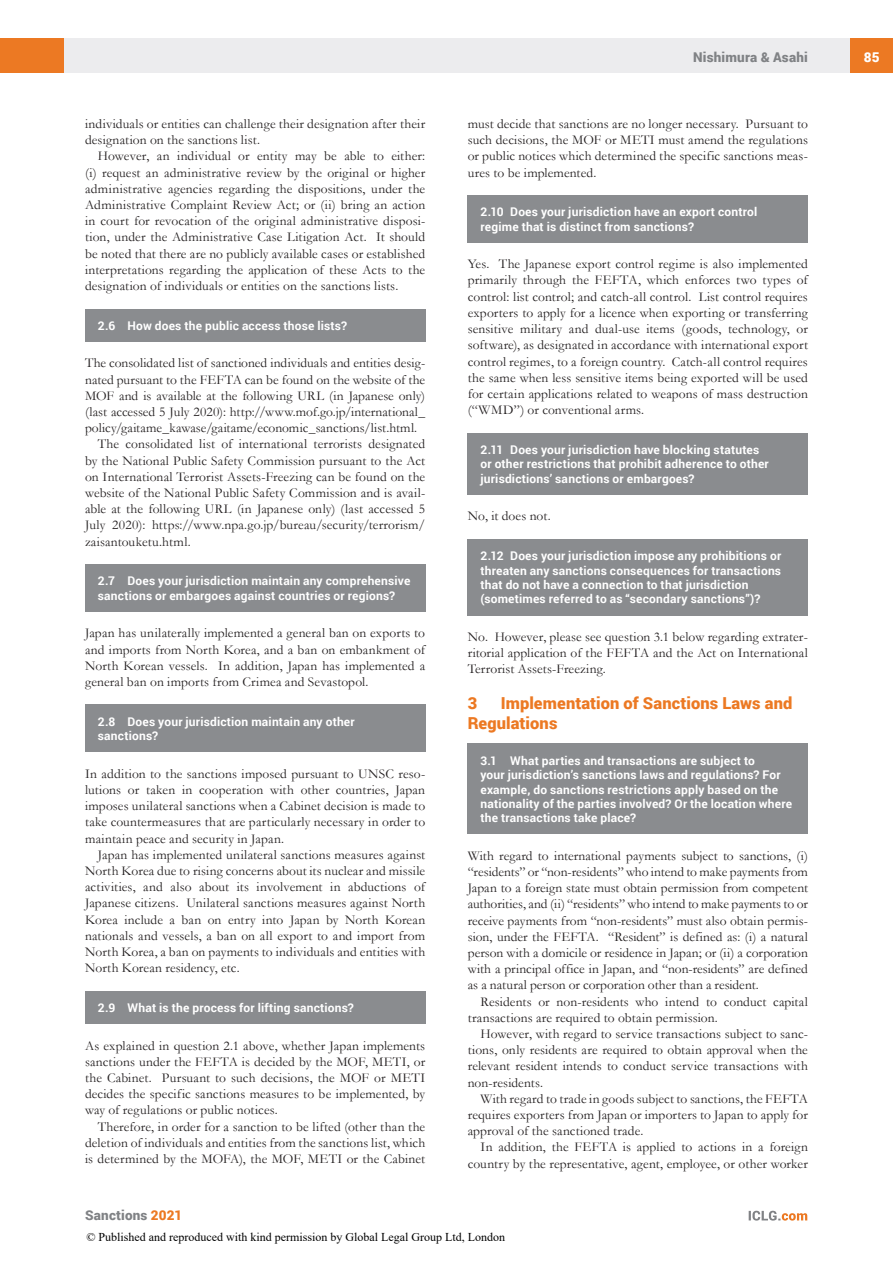
<style>
.page{position:relative;width:893px;height:1263px;background:#fff}
.page>*{position:absolute;margin:0;border:0;box-sizing:border-box;transform-origin:0 0}
.t1{font:900 16.5px/19.8px "Roboto";letter-spacing:.005em;color:#ec7923}
.t2{font:13.5px/16.2px "Garamond";letter-spacing:.01em;color:#231f20;text-align:justify}
.t3{font:900 13.5px "Roboto";letter-spacing:.015em;color:#808285}
.t4{font:900 13.5px "Roboto";color:#fff}
.t5{font:700 12px/14.4px "Roboto";letter-spacing:.015em;color:#fff}
.t6{font:12px "Times New Roman";color:#000}
.s1{color:#ec7923}
</style>
<div class="page">
<div style="left:64px;top:38px;width:786px;height:34px;background:#ececee"></div>
<div style="left:850px;top:38px;width:43px;height:34px;background:#ec7923"></div>
<div style="left:0;top:38px;width:64px;height:34px;background:#ec7923"></div>
<svg style="left:749px;top:1211px;width:58px;height:9px"></svg>
<div style="left:468px;top:195px;width:340px;height:48px;background:#8a8c8f"></div>
<div style="left:468px;top:433px;width:340px;height:62px;background:#8a8c8f"></div>
<div style="left:468px;top:539px;width:340px;height:76px;background:#8a8c8f"></div>
<div style="left:468px;top:744px;width:340px;height:90px;background:#8a8c8f"></div>
<div style="left:85px;top:309px;width:340px;height:33px;background:#8a8c8f"></div>
<div style="left:85px;top:564px;width:340px;height:48px;background:#8a8c8f"></div>
<div style="left:85px;top:705px;width:340px;height:47px;background:#8a8c8f"></div>
<div style="left:85px;top:991px;width:340px;height:33px;background:#8a8c8f"></div>
<p class="t2" style="left:85px;top:115px;width:342px">individuals or entities can challenge their designation after their designation on the sanctions list.</p>
<p class="t2" style="left:85px;top:148px;width:342px;text-indent:13px">However, an individual or entity may be able to either: (i) request an administrative review by the original or higher administrative agencies regarding the dispositions, under the Administrative Complaint Review Act; or (ii) bring an action in court for revocation of the original administrative disposi&shy;tion, under the Administrative Case Litigation Act. It should be noted that there are no publicly available cases or established interpretations regarding the application of these Acts to the designation of individuals or entities on the sanctions lists.</p>
<p class="t5" style="left:98px;top:318px;width:251px">2.6 How does the public access those lists?</p>
<p class="t2" style="left:85px;top:355px;width:342px">The consolidated list of sanctioned individuals and entities desig-</p>
<p class="t2" style="left:85px;top:371px;width:342px">nated pursuant to the FEFTA can be found on the website of the</p>
<p class="t2" style="left:85px;top:387px;width:342px">MOF and is available at the following URL (in Japanese only)</p>
<p class="t2" style="left:85px;top:403px;width:342px">(last accessed 5 July 2020): http://www.mof.go.jp/international_</p>
<p class="t2" style="left:85px;top:419px;width:334px">policy/gaitame_kawase/gaitame/economic_sanctions/list.html.</p>
<p class="t2" style="left:98px;top:436px;width:329px">The consolidated list of international terrorists designated</p>
<p class="t2" style="left:85px;top:452px;width:342px">by the National Public Safety Commission pursuant to the Act</p>
<p class="t2" style="left:85px;top:468px;width:342px">on International Terrorist Assets-Freezing can be found on the</p>
<p class="t2" style="left:85px;top:484px;width:342px">website of the National Public Safety Commission and is avail-</p>
<p class="t2" style="left:85px;top:500px;width:342px">able at the following URL (in Japanese only) (last accessed 5</p>
<p class="t2" style="left:85px;top:517px;width:342px">July 2020): https://www.npa.go.jp/bureau/security/terrorism/</p>
<p class="t2" style="left:85px;top:533px;width:107px">zaisantouketu.html.</p>
<p class="t5" style="left:98px;top:573px;width:314px">2.7 Does your jurisdiction maintain any comprehensive sanctions or embargoes against countries or regions?</p>
<p class="t2" style="left:85px;top:625px;width:342px">Japan has unilaterally implemented a general ban on exports to and imports from North Korea, and a ban on embankment of North Korean vessels. In addition, Japan has implemented a general ban on imports from Crimea and Sevastopol.</p>
<p class="t5" style="left:98px;top:714px;width:258px">2.8 Does your jurisdiction maintain any other sanctions?</p>
<p class="t2" style="left:85px;top:765px;width:342px">In addition to the sanctions imposed pursuant to UNSC reso&shy;lutions or taken in cooperation with other countries, Japan imposes unilateral sanctions when a Cabinet decision is made to take countermeasures that are particularly necessary in order to maintain peace and security in Japan.</p>
<p class="t2" style="left:85px;top:846px;width:342px;text-indent:13px">Japan has implemented unilateral sanctions measures against North Korea due to rising concerns about its nuclear and missile activities, and also about its involvement in abductions of Japanese citizens. Unilateral sanctions measures against North Korea include a ban on entry into Japan by North Korean nationals and vessels, a ban on all export to and import from North Korea, a ban on payments to individuals and entities with North Korean residency, etc.</p>
<p class="t5" style="left:98px;top:1000px;width:258px">2.9 What is the process for lifting sanctions?</p>
<p class="t2" style="left:85px;top:1037px;width:342px">As explained in question 2.1 above, whether Japan implements sanctions under the FEFTA is decided by the MOF, METI, or the Cabinet. Pursuant to such decisions, the MOF or METI decides the specific sanctions measures to be implemented, by way of regulations or public notices.</p>
<p class="t2" style="left:85px;top:1118px;width:342px;text-indent:13px">Therefore, in order for a sanction to be lifted (other than the deletion of individuals and entities from the sanctions list, which is determined by the MOFA), the MOF, METI or the Cabinet</p>
<p class="t3" style="left:85px;top:1206px;width:99px">Sanctions <span class="s1">2021</span></p>
<p class="t3" style="left:693px;top:48px;width:116px">Nishimura &amp; Asahi</p>
<p class="t4" style="left:864px;top:48px;width:17px">85</p>
<p class="t2" style="left:468px;top:115px;width:342px">must decide that sanctions are no longer necessary. Pursuant to such decisions, the MOF or METI must amend the regulations or public notices which determined the specific sanctions meas&shy;ures to be implemented.</p>
<p class="t5" style="left:480px;top:204px;width:278px">2.10 Does your jurisdiction have an export control regime that is distinct from sanctions?</p>
<p class="t2" style="left:468px;top:256px;width:342px">Yes. The Japanese export control regime is also implemented primarily through the FEFTA, which enforces two types of control: list control; and catch-all control. List control requires exporters to apply for a licence when exporting or transferring sensitive military and dual-use items (goods, technology, or software), as designated in accordance with international export control regimes, to a foreign country. Catch-all control requires the same when less sensitive items being exported will be used for certain applications related to weapons of mass destruction (“WMD”) or conventional arms.</p>
<p class="t5" style="left:480px;top:442px;width:290px">2.11 Does your jurisdiction have blocking statutes or other restrictions that prohibit adherence to other jurisdictions’ sanctions or embargoes?</p>
<p class="t2" style="left:468px;top:508px;width:84px">No, it does not.</p>
<p class="t5" style="left:480px;top:548px;width:302px">2.12 Does your jurisdiction impose any prohibitions or threaten any sanctions consequences for transactions that do not have a connection to that jurisdiction (sometimes referred to as “secondary sanctions”)?</p>
<p class="t2" style="left:468px;top:628px;width:342px">No. However, please see question 3.1 below regarding extrater&shy;ritorial application of the FEFTA and the Act on International Terrorist Assets-Freezing.</p>
<p class="t1" style="left:468px;top:693px;width:11px">3</p>
<p class="t1" style="left:468px;top:693px;width:326px;text-indent:33px">Implementation of Sanctions Laws and<br>Regulations</p>
<p class="t5" style="left:480px;top:753px;width:313px">3.1 What parties and transactions are subject to<br>your jurisdiction’s sanctions laws and regulations? For example, do sanctions restrictions apply based on the nationality of the parties involved? Or the location where the transactions take place?</p>
<p class="t2" style="left:468px;top:847px;width:342px">With regard to international payments subject to sanctions, (i) “residents” or “non-residents” who intend to make payments from Japan to a foreign state must obtain permission from competent authorities, and (ii) “residents” who intend to make payments to or receive payments from “non-residents” must also obtain permis&shy;sion, under the FEFTA. “Resident” is defined as: (i) a natural person with a domicile or residence in Japan; or (ii) a corporation with a principal office in Japan, and “non-residents” are defined as a natural person or corporation other than a resident.</p>
<p class="t2" style="left:468px;top:993px;width:342px;text-indent:13px">Residents or non-residents who intend to conduct capital transactions are required to obtain permission.</p>
<p class="t2" style="left:468px;top:1025px;width:342px;text-indent:13px">However, with regard to service transactions subject to sanc&shy;tions, only residents are required to obtain approval when the relevant resident intends to conduct service transactions with non-residents.</p>
<p class="t2" style="left:468px;top:1090px;width:342px;text-indent:13px">With regard to trade in goods subject to sanctions, the FEFTA requires exporters from Japan or importers to Japan to apply for approval of the sanctioned trade.</p>
<p class="t2" style="left:468px;top:1139px;width:342px;text-align:right">In addition, the FEFTA is applied to actions in a foreign country by the representative, agent, employee, or other worker</p>
<p class="t6" style="left:86px;top:1229px;width:420px">© Published and reproduced with kind permission by Global Legal Group Ltd, London</p>
</div>
